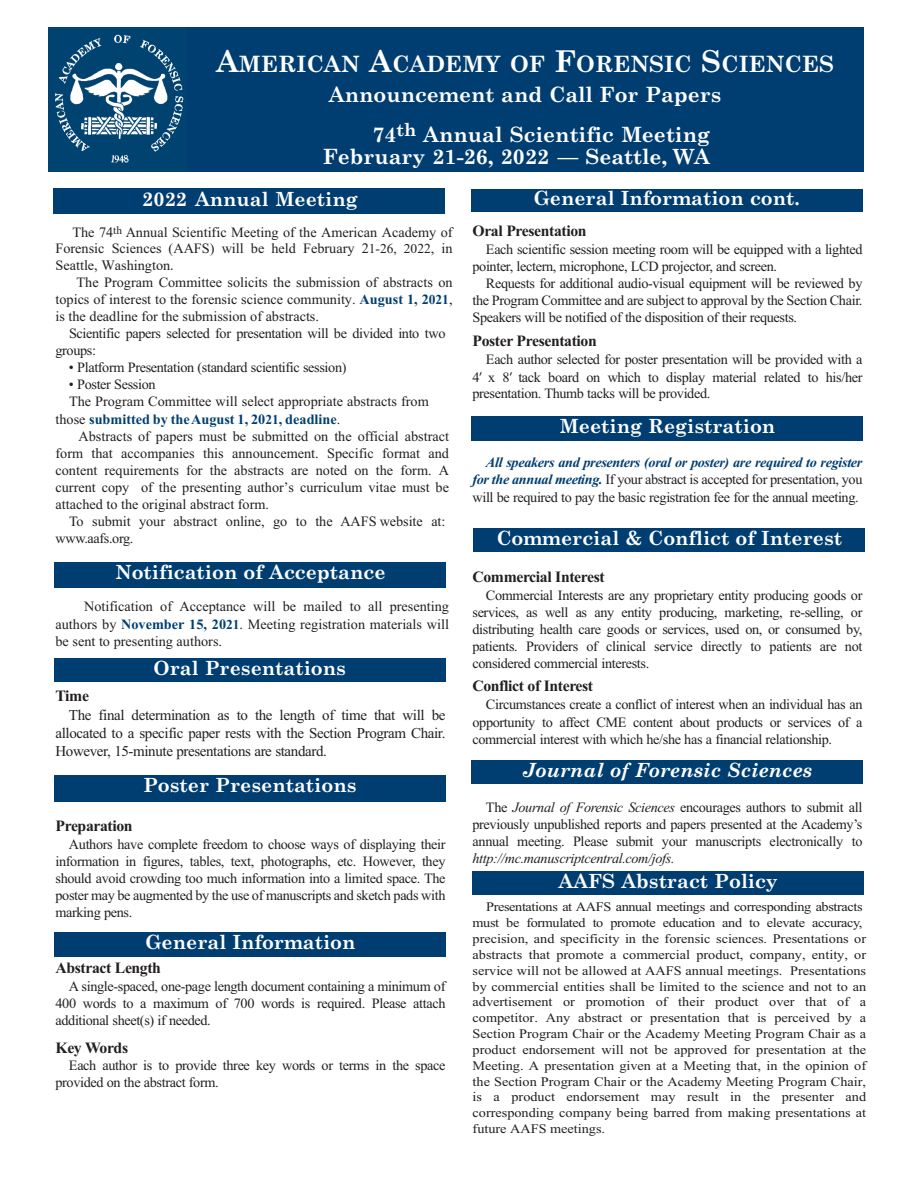
<style>
.page{position:relative;width:918px;height:1188px;background:#fff}
.page>*{position:absolute;margin:0;border:0;box-sizing:border-box;transform-origin:0 0}
.t1{font:700 22.5px "Century Schoolbook";color:#fff}
.t2{font:700 21px/39.6px "Century Schoolbook";color:#fff}
.t3{font:700 19.5px "Century Schoolbook";color:#fff}
.t4{font:italic 700 19.5px "Century Schoolbook";color:#fff}
.t5{font:700 15.75px "Times New Roman";letter-spacing:-.025em;color:#231f20}
.t6{font:15px/18px "Times New Roman";letter-spacing:-.025em;color:#231f20;text-align:justify}
.t7{font:14.25px/17.1px "Times New Roman";letter-spacing:-.025em;color:#231f20;text-align:justify}
.t8{font:14.25px "Times New Roman";color:#231f20}
.t9{font:14.25px "Times New Roman";letter-spacing:-.005em;color:#231f20}
.t10{font:700 14.25px "Times New Roman";color:#003e72}
.t11{font:italic 14.25px "Times New Roman";letter-spacing:-.025em;color:#231f20}
.t12{font:13.05px/15.9px "Times New Roman";color:#231f20;scale:1.09 1}
.s1{font-size:30px}
.s2{font-size:13.5px}
.s3{font-weight:700;color:#003e72}
.s4{font-weight:700;font-size:13.5px;color:#003e72}
.s5{font-weight:400;color:#231f20}
.s6{font-family:"Myriad Pro"}
.s7{font-weight:700;font-style:italic;color:#003e72}
.s8{font-style:italic}
</style>
<div class="page">
<div style="left:186px;top:27px;width:678px;height:145px;background:#003e72"></div>
<div style="left:53px;top:188px;width:392px;height:25px;background:#003e72"></div>
<div style="left:55px;top:562px;width:391px;height:25px;background:#003e72"></div>
<div style="left:54px;top:659px;width:392px;height:23px;background:#003e72"></div>
<div style="left:55px;top:932px;width:391px;height:25px;background:#003e72"></div>
<div style="left:472px;top:416px;width:391px;height:24px;background:#003e72"></div>
<div style="left:54px;top:775px;width:392px;height:26px;background:#003e72"></div>
<img style="left:49px;top:27px;width:137px;height:145px">
<div style="left:472px;top:761px;width:391px;height:23px;background:#003e72"></div>
<div style="left:471px;top:189px;width:392px;height:23px;background:#003e72"></div>
<div style="left:472px;top:871px;width:392px;height:23px;background:#003e72"></div>
<div style="left:474px;top:528px;width:391px;height:24px;background:#003e72"></div>
<h1 class="t1" style="left:216px;top:51px;width:619px"><span class="s1">A</span>MERICAN <span class="s1">A</span>CADEMY OF <span class="s1">F</span>ORENSIC <span class="s1">S</span>CIENCES</h1>
<h2 class="t2" style="left:372px;top:75px;width:350px;text-indent:-44px">Announcement and Call For Papers<br>74<sup>th</sup> Annual Scientific Meeting</h2>
<h2 class="t2" style="left:323px;top:137px;width:389px">February 21-26, 2022 — Seattle, WA</h2>
<h3 class="t3" style="left:142px;top:188px;width:217px">2022 Annual Meeting</h3>
<h3 class="t3" style="left:534px;top:187px;width:268px">General Information cont.</h3>
<p class="t7" style="left:56px;top:224px;width:399px;line-height:16px;text-indent:17px">The 74<sup>th</sup> Annual Scientific Meeting of the American Academy of Forensic Sciences (AAFS) will be held February 2<span class="s2">1-26, 2022</span>, in Seattle, Washington.</p>
<p class="t7" style="left:55px;top:273px;width:399px;text-indent:21px">The Program Committee solicits the submission of abstracts on topics of interest to the forensic science community. <span class="s3">August 1, 2</span><span class="s4">021</span>, is the deadline for the submission of abstracts.</p>
<p class="t7" style="left:56px;top:325px;width:391px;text-indent:13px">Scientific papers selected for presentation will be divided into two groups:</p>
<p class="t7" style="left:69px;top:359px;width:279px">• Platform Presentation (standard scientific session)</p>
<p class="t7" style="left:69px;top:376px;width:88px">• Poster Session</p>
<p class="t8" style="left:69px;top:393px;width:361px">The Program Committee will select appropriate abstracts from</p>
<p class="t10" style="left:56px;top:410px;width:286px"><span class="s5">those</span> submitted by the August 1, 20<span class="s2">21</span>, deadline<span class="s5">.</span></p>
<p class="t8" style="left:78px;top:427px;width:372px">Abstracts of papers must be submitted on the official abstract</p>
<p class="t8" style="left:56px;top:445px;width:395px">form that accompanies this announcement. Specific format and</p>
<p class="t8" style="left:56px;top:462px;width:395px">content requirements for the abstracts are noted on the form. A</p>
<p class="t8" style="left:56px;top:479px;width:395px">current copy of the presenting author’s curriculum vitae must be</p>
<p class="t8" style="left:56px;top:496px;width:215px">attached to the original abstract form.</p>
<p class="t9" style="left:69px;top:513px;width:378px">To submit your abstract online, go to the AAFS website at:</p>
<p class="t7" style="left:56px;top:530px;width:80px">www.aafs.org.</p>
<h3 class="t3" style="left:115px;top:561px;width:272px">Notification of Acceptance</h3>
<p class="t7" style="left:56px;top:598px;width:395px;text-indent:29px">Notification of Acceptance will be mailed to all presenting authors by <span class="s3">November 15, 20</span><span class="s4">21</span>. Meeting registration materials will be sent to presenting authors.</p>
<h3 class="t3" style="left:154px;top:657px;width:194px">Oral Presentations</h3>
<p class="t5" style="left:56px;top:687px;width:35px">Time</p>
<p class="t6" style="left:55px;top:706px;width:392px;text-indent:14px">The final determination as to the length of time that will be allocated to a specific paper rests with the Section Program Chair.<br>However, 15-minute presentations are standard.</p>
<h3 class="t3" style="left:143px;top:774px;width:215px">Poster Presentations</h3>
<p class="t5" style="left:56px;top:816px;width:79px">Preparation</p>
<p class="t7" style="left:55px;top:836px;width:392px;text-indent:14px">Authors have complete freedom to choose ways of displaying their information in figures, tables, text, photographs, etc. However, they should avoid crowding too much information into a limited space. The poster may be augmented by the use of manuscripts and sketch pads with marking pens.</p>
<h3 class="t3" style="left:145px;top:931px;width:212px">General Information</h3>
<p class="t5" style="left:56px;top:958px;width:107px">Abstract Length</p>
<p class="t7" style="left:55px;top:978px;width:392px;text-indent:14px">A single-spaced, one-page length document containing a minimum of 400 words to a maximum of 700 words is required. Please attach additional sheet(s) if needed.</p>
<p class="t5" style="left:56px;top:1038px;width:74px">Key Words</p>
<p class="t7" style="left:56px;top:1057px;width:391px;text-indent:13px">Each author is to provide three key words or terms in the space provided on the abstract form.</p>
<p class="t5" style="left:472px;top:221px;width:116px">Oral Presentation</p>
<p class="t7" style="left:473px;top:241px;width:391px;text-indent:13px">Each scientific session meeting room will be equipped with a lighted pointer, lectern, microphone, LCD projector, and screen.</p>
<p class="t7" style="left:473px;top:275px;width:392px;text-indent:13px">Requests for additional audio-visual equipment will be reviewed by the Program Committee and are subject to approval by the Section Chair.<br>Speakers will be notified of the disposition of their requests.</p>
<p class="t5" style="left:472px;top:331px;width:126px">Poster Presentation</p>
<p class="t7" style="left:473px;top:350px;width:391px;line-height:17.9px;text-align:right">Each author selected for poster presentation will be provided with a<br>4<span class="s6">’</span> x 8<span class="s6">’</span> tack board on which to display material related to his/her</p>
<p class="t7" style="left:473px;top:385px;width:239px">presentation. Thumb tacks will be provided.</p>
<h3 class="t3" style="left:560px;top:415px;width:217px">Meeting Registration</h3>
<p class="t7" style="left:473px;top:454px;width:391px;text-indent:13px"><span class="s7">All speakers and presenters (oral or poster) are required to register for the annual meeting.</span> If your abstract is accepted for presentation, you will be required to pay the basic registration fee for the annual meeting.</p>
<h3 class="t3" style="left:496px;top:527px;width:347px">Commercial &amp; Conflict of Interest</h3>
<p class="t5" style="left:472px;top:567px;width:134px">Commercial Interest</p>
<p class="t7" style="left:473px;top:586px;width:392px;text-indent:13px">Commercial Interests are any proprietary entity producing goods or services, as well as any entity producing, marketing, re-selling, or distributing health care goods or services, used on, or consumed by, patients. Providers of clinical service directly to patients are not considered commercial interests.</p>
<p class="t5" style="left:472px;top:677px;width:122px">Conflict of Interest</p>
<p class="t7" style="left:473px;top:696px;width:392px;text-indent:13px">Circumstances create a conflict of interest when an individual has an opportunity to affect CME content about products or services of a commercial interest with which he/she has a financial relationship.</p>
<h3 class="t4" style="left:522px;top:759px;width:291px">Journal of Forensic Sciences</h3>
<p class="t7" style="left:473px;top:799px;width:392px;text-indent:13px">The <span class="s8">Journal of Forensic Sciences</span> encourages authors to submit all previously unpublished reports and papers presented at the Academy’s annual meeting. Please submit your manuscripts electronically to</p>
<p class="t11" style="left:473px;top:850px;width:204px">http://mc.manuscriptcentral.com/jofs.</p>
<p class="t12" style="left:473px;top:899px;width:363px;text-indent:14px">Presentations at AAFS annual meetings and corresponding abstracts must be formulated to promote education and to elevate accuracy, precision, and specificity in the forensic sciences. Presentations or abstracts that promote a commercial product, company, entity, or service will not be allowed at AAFS annual meetings. Presentations by commercial entities shall be limited to the science and not to an advertisement or promotion of their product over that of a competitor. Any abstract or presentation that is perceived by a Section Program Chair or the Academy Meeting Program Chair as a product endorsement will not be approved for presentation at the Meeting. A presentation given at a Meeting that, in the opinion of the Section Program Chair or the Academy Meeting Program Chair, is a product endorsement may result in the presenter and corresponding company being barred from making presentations at future AAFS meetings.</p>
<h3 class="t3" style="left:559px;top:869px;width:221px">AAFS Abstract Policy</h3>
</div>
